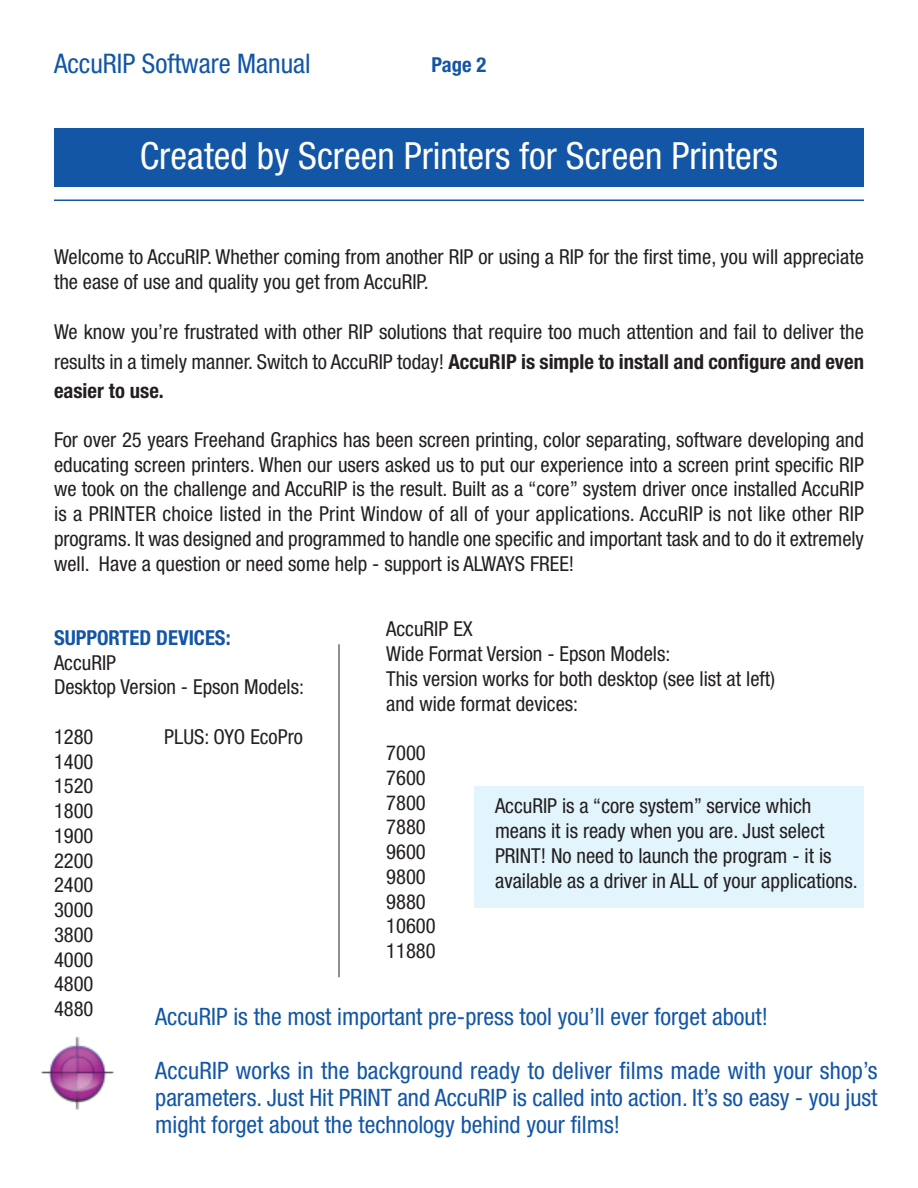
<style>
.page{position:relative;width:918px;height:1188px;background:#fff}
.page>*{position:absolute;margin:0;border:0;box-sizing:border-box;transform-origin:0 0}
.t1{font:condensed 37.5px "Helvetica Neue";color:#fff}
.t2{font:condensed 27px "Helvetica Neue";color:#1356a6}
.t3{font:condensed 24px/27px "Helvetica Neue";color:#1356a6;text-align:justify}
.t4{font:condensed 20.7px/24.8px "Helvetica Neue";color:#231f20}
.t5{font:700 condensed 20.7px "Helvetica Neue";color:#1356a6}
.s1{font-weight:700}
</style>
<div class="page">
<hr style="left:54px;top:200px;width:810px;height:1px;background:#1356a6">
<div style="left:54px;top:128px;width:810px;height:59px;background:#1356a6"></div>
<img style="left:41px;top:1036px;width:73px;height:74px">
<hr style="left:339px;top:644px;width:1px;height:333px;background:#231f20">
<div style="left:475px;top:787px;width:389px;height:121px;background:#e2f4fc"></div>
<h2 class="t2" style="left:54px;top:54px;width:258px">AccuRIP Software Manual</h2>
<p class="t5" style="left:432px;top:57px;width:56px">Page 2</p>
<h1 class="t1" style="left:140px;top:142px;width:640px">Created by Screen Printers for Screen Printers</h1>
<p class="t4" style="left:54px;top:247px;width:811px">Welcome to AccuRIP. Whether coming from another RIP or using a RIP for the first time, you will appreciate the ease of use and quality you get from AccuRIP.</p>
<p class="t4" style="left:54px;top:318px;width:812px;line-height:29.5px;text-align:justify">We know you’re frustrated with other RIP solutions that require too much attention and fail to deliver the results in a timely manner. Switch to AccuRIP today! <span class="s1">AccuRIP is simple to install and configure and even easier to use.</span></p>
<p class="t4" style="left:54px;top:429px;width:812px;text-align:justify">For over 25 years Freehand Graphics has been screen printing, color separating, software developing and educating screen printers. When our users asked us to put our experience into a screen print specific RIP we took on the challenge and AccuRIP is the result. Built as a “core” system driver once installed AccuRIP is a PRINTER choice listed in the Print Window of all of your applications. AccuRIP is not like other RIP programs. It was designed and programmed to handle one specific and important task and to do it extremely well. Have a question or need some help - support is ALWAYS FREE!</p>
<p class="t4" style="left:386px;top:619px;width:391px">AccuRIP EX<br>Wide Format Version - Epson Models:<br>This version works for both desktop (see list at left) and wide format devices:</p>
<p class="t4" style="left:386px;top:742px;width:51px">7000<br>7600<br>7800<br>7880<br>9600<br>9800<br>9880<br>10600<br>11880</p>
<p class="t5" style="left:54px;top:630px;width:178px">SUPPORTED DEVICES:</p>
<p class="t4" style="left:54px;top:652px;width:252px">AccuRIP<br>Desktop Version - Epson Models:</p>
<p class="t4" style="left:54px;top:726px;width:41px;text-align:justify">1280<br>1400<br>1520<br>1800<br>1900<br>2200<br>2400<br>3000<br>3800<br>4000<br>4800<br>4880</p>
<p class="t4" style="left:164px;top:726px;width:140px">PLUS: OYO EcoPro</p>
<p class="t4" style="left:495px;top:796px;width:364px">AccuRIP is a “core system” service which means it is ready when you are. Just select PRINT! No need to launch the program - it is available as a driver in ALL of your applications.</p>
<p class="t3" style="left:155px;top:1005px;width:614px">AccuRIP is the most important pre-press tool you’ll ever forget about!</p>
<p class="t3" style="left:155px;top:1059px;width:724px">AccuRIP works in the background ready to deliver films made with your shop’s parameters. Just Hit PRINT and AccuRIP is called into action. It’s so easy - you just might forget about the technology behind your films!</p>
</div>
